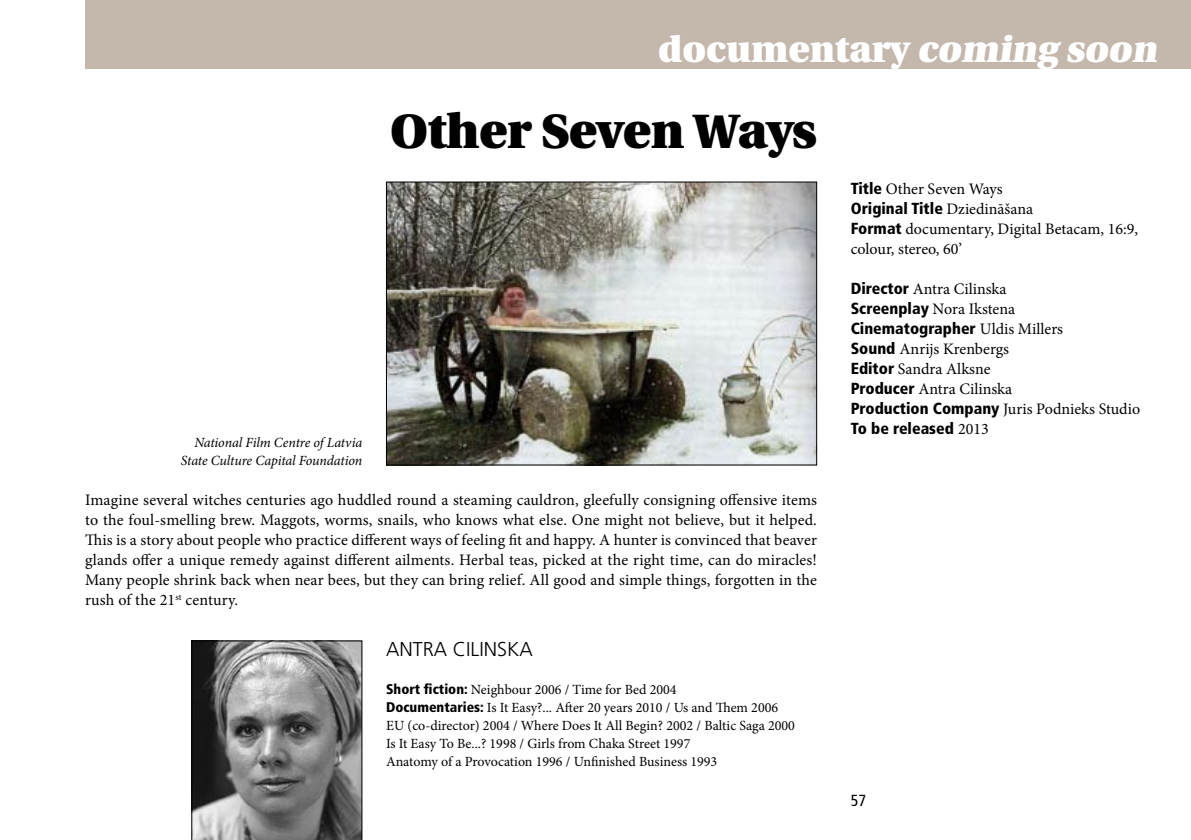
<style>
.page{position:relative;width:1191px;height:840px;background:#fff}
.page>*{position:absolute;margin:0;border:0;box-sizing:border-box;transform-origin:0 0}
.t1{font:900 48px "Utopia CE";letter-spacing:-.01em;color:#000}
.t2{font:900 36px "Utopia CE";color:#fff}
.t3{font:300 20px "Frutiger CE";color:#000}
.t4{font:16px/20px "Minion Pro";color:#000}
.t5{font:900 condensed 16px "Frutiger CE";color:#000}
.t6{font:condensed 16px "Frutiger CE";color:#000}
.t7{font:14px/18px "Minion Pro";color:#000}
.t8{font:italic 14px/18px "Minion Pro";letter-spacing:-.01em;color:#000;text-align:right}
.s1{font-family:"Frutiger CE";font-weight:900;font-stretch:condensed}
.s2{font-family:"Minion Pro";font-weight:400;font-stretch:normal}
</style>
<div class="page">
<svg style="left:191px;top:640px;width:171px;height:199px;background:#787878"></svg>
<img style="left:388px;top:183px;width:427px;height:280px">
<div style="left:386px;top:181px;width:431px;height:284px;border:1px solid #000"></div>
<div style="left:85px;top:0;width:1106px;height:68px;background:#c4b7ac"></div>
<h2 class="t2" style="left:658px;top:29px;width:506px">documentary coming soon</h2>
<h1 class="t1" style="left:390px;top:103px;width:428px">Other Seven Ways</h1>
<p class="t8" style="left:181px;top:433px;width:183px">National Film Centre of Latvia<br>State Culture Capital Foundation</p>
<p class="t4" style="left:85px;top:490px;width:733px;text-align:justify">Imagine several witches centuries ago huddled round a steaming cauldron, gleefully consigning offensive items to the foul-smelling brew. Maggots, worms, snails, who knows what else. One might not believe, but it helped.<br>This is a story about people who practice different ways of feeling fit and happy. A hunter is convinced that beaver glands offer a unique remedy against different ailments. Herbal teas, picked at the right time, can do miracles!<br>Many people shrink back when near bees, but they can bring relief. All good and simple things, forgotten in the rush of the 21<sup>st</sup> century.</p>
<p class="t3" style="left:386px;top:637px;width:148px">ANTRA CILINSKA</p>
<p class="t7" style="left:386px;top:680px;width:410px"><span class="s1">Short fiction:</span> Neighbour 2006 / Time for Bed 2004<br><span class="s1">Documentaries:</span> Is It Easy?... After 20 years 2010 / Us and Them 2006<br>EU (co-director) 2004 / Where Does It All Begin? 2002 / Baltic Saga 2000<br>Is It Easy To Be...? 1998 / Girls from Chaka Street 1997<br>Anatomy of a Provocation 1996 / Unfinished Business 1993</p>
<p class="t4" style="left:850px;top:178px;width:154px"><span class="s1">Title</span> Other Seven Ways</p>
<p class="t5" style="left:850px;top:199px;width:184px">Original Title <span class="s2">Dziedināšana</span></p>
<p class="t4" style="left:850px;top:218px;width:289px"><span class="s1">Format</span> documentary, Digital Betacam, 16:9, colour, stereo, 60’</p>
<p class="t4" style="left:850px;top:278px;width:166px"><span class="s1">Director</span> Antra Cilinska<br><span class="s1">Screenplay</span> Nora Ikstena</p>
<p class="t5" style="left:850px;top:319px;width:214px">Cinematographer <span class="s2">Uldis Millers</span></p>
<p class="t4" style="left:850px;top:338px;width:291px"><span class="s1">Sound</span> Anrijs Krenbergs<br><span class="s1">Editor</span> Sandra Alksne<br><span class="s1">Producer</span> Antra Cilinska<br><span class="s1">Production Company</span> Juris Podnieks Studio</p>
<p class="t5" style="left:850px;top:419px;width:140px">To be released <span class="s2">2013</span></p>
<p class="t6" style="left:850px;top:790px;width:17px">57</p>
</div>
